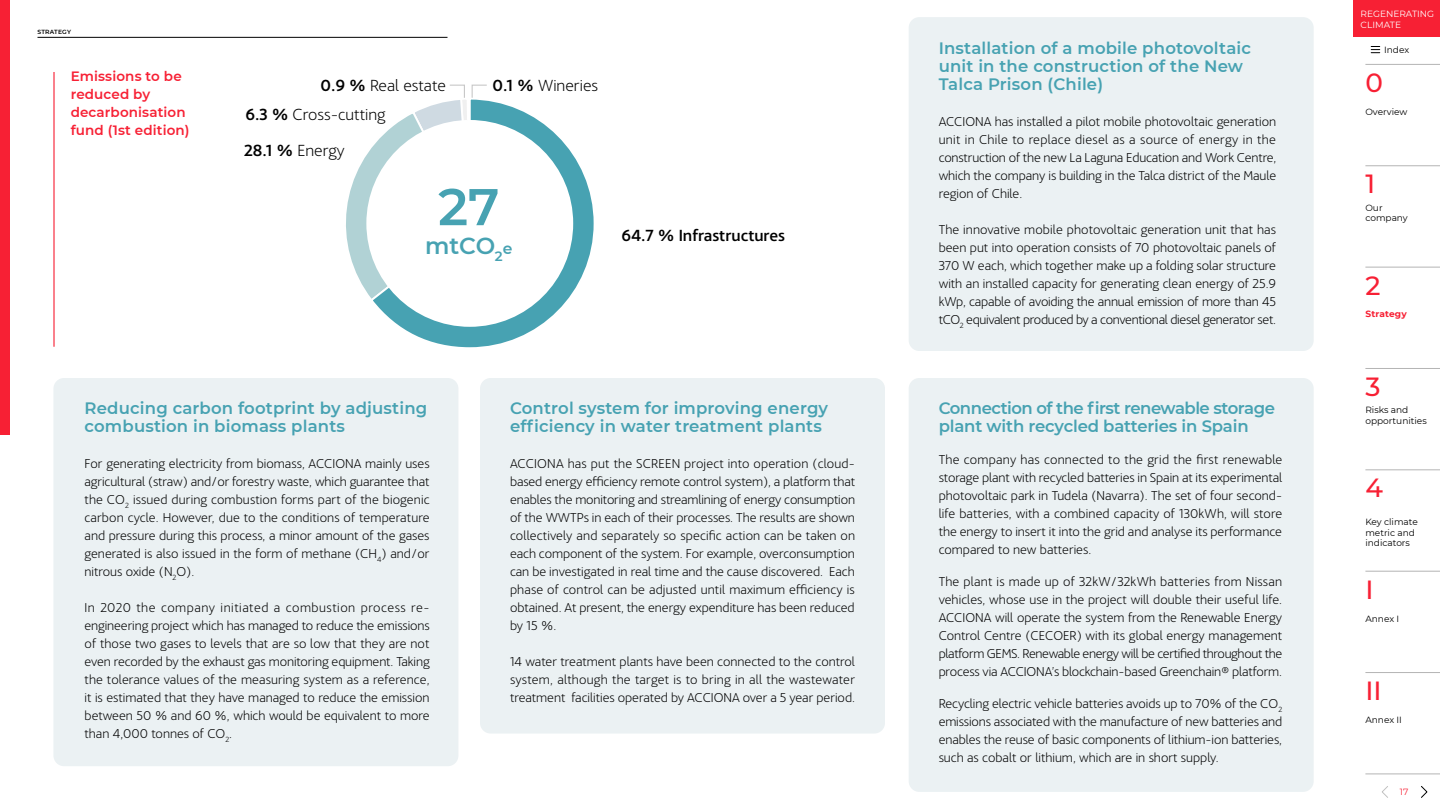
<style>
.page{position:relative;width:1440px;height:810px;background:#fff}
.page>*{position:absolute;margin:0;border:0;box-sizing:border-box;transform-origin:0 0}
.t1{font:600 51.68px "Montserrat";color:#47a2b2}
.t2{font:500 26.25px "Montserrat";color:#f72034}
.t3{font:600 23.17px "Montserrat";color:#47a2b2}
.t4{font:200 16.88px "Acciona";color:#000}
.t5{font:500 16.88px "Acciona";color:#000}
.t6{font:600 16.5px/18px "Montserrat";letter-spacing:.01em;color:#47a2b2}
.t7{font:600 16.5px/18px "Montserrat";letter-spacing:-.025em;color:#47a2b2}
.t8{font:600 15.52px "Montserrat";color:#47a2b2}
.t9{font:200 13.5px/18px "Acciona";color:#000;text-align:justify}
.t10{font:600 13.5px/18px "Montserrat";letter-spacing:.01em;color:#f72034}
.t11{font:9px/10.5px "Montserrat";color:#000}
.t12{font:9px/10.5px "Montserrat";color:#fff}
.t13{font:700 9px "Montserrat";letter-spacing:.02em;color:#f72034}
.t14{font:9px "Montserrat";color:#f72034}
.t15{font:600 6px "Montserrat";letter-spacing:.03em;color:#000}
.s1{font-weight:500}
</style>
<div class="page">
<svg style="left:1421px;top:786px;width:7px;height:12px"></svg>
<svg style="left:1382px;top:786px;width:6px;height:12px"></svg>
<div style="left:1354px;top:0;width:86px;height:36px;background:#f72034"></div>
<svg style="left:1371px;top:46px;width:9px;height:7px"></svg>
<hr style="left:38px;top:37px;width:410px;height:1px;background:#000">
<div style="left:0;top:0;width:10px;height:435px;background:#f72034"></div>
<hr style="left:1365px;top:368px;width:75px;height:1px;background:#b4b4b4">
<hr style="left:1365px;top:470px;width:75px;height:1px;background:#b4b4b4">
<hr style="left:1365px;top:571px;width:75px;height:1px;background:#b4b4b4">
<hr style="left:1365px;top:672px;width:75px;height:1px;background:#b4b4b4">
<hr style="left:1365px;top:774px;width:75px;height:1px;background:#b4b4b4">
<hr style="left:1365px;top:64px;width:75px;height:1px;background:#b4b4b4">
<hr style="left:1365px;top:166px;width:75px;height:1px;background:#b4b4b4">
<hr style="left:1365px;top:267px;width:75px;height:1px;background:#b4b4b4">
<div style="left:53px;top:378px;width:405px;height:388px;background:#ebf1f3;border-radius:11px"></div>
<div style="left:909px;top:17px;width:405px;height:334px;background:#ebf1f3;border-radius:11px"></div>
<div style="left:480px;top:378px;width:405px;height:356px;background:#ebf1f3;border-radius:11px"></div>
<div style="left:909px;top:378px;width:405px;height:414px;background:#ebf1f3;border-radius:11px"></div>
<hr style="left:53px;top:72px;width:2px;height:275px;background:#f72034">
<svg style="left:346px;top:84px;width:141px;height:211px"></svg>
<svg style="left:369px;top:97px;width:225px;height:251px"></svg>
<div style="left:366px;top:120px;width:207px;height:207px;background:#fff;border-radius:50%"></div>
<p class="t15" style="left:38px;top:27px;width:35px">STRATEGY</p>
<p class="t10" style="left:71px;top:67px;width:121px">Emissions to be reduced by decarbonisation fund (1st edition)</p>
<p class="t4" style="left:321px;top:73px;width:127px"><span class="s1">0.9 %</span> Real estate</p>
<p class="t4" style="left:492px;top:73px;width:107px"><span class="s1">0.1 %</span> Wineries</p>
<p class="t4" style="left:245px;top:102px;width:142px"><span class="s1">6.3 %</span> Cross-cutting</p>
<p class="t4" style="left:244px;top:138px;width:102px"><span class="s1">28.1 %</span> Energy</p>
<h1 class="t1" style="left:438px;top:170px;width:63px">27</h1>
<h3 class="t3" style="left:425px;top:229px;width:79px">mtCO<sub>2</sub></h3>
<p class="t8" style="left:503px;top:237px;width:11px">e</p>
<p class="t5" style="left:622px;top:221px;width:165px">64.7 % Infrastructures</p>
<p class="t6" style="left:85px;top:398px;width:344px">Reducing carbon footprint by adjusting combustion in biomass plants</p>
<p class="t9" style="left:85px;top:454px;width:347px">For generating electricity from biomass, ACCIONA mainly uses agricultural (straw) and/or forestry waste, which guarantee that the CO<sub>2</sub> issued during combustion forms part of the biogenic carbon cycle. However, due to the conditions of temperature and pressure during this process, a minor amount of the gases generated is also issued in the form of methane (CH<sub>4</sub>) and/or nitrous oxide (N<sub>2</sub>O).</p>
<p class="t9" style="left:85px;top:598px;width:347px">In 2020 the company initiated a combustion process re&shy;engineering project which has managed to reduce the emissions of those two gases to levels that are so low that they are not even recorded by the exhaust gas monitoring equipment. Taking the tolerance values of the measuring system as a reference, it is estimated that they have managed to reduce the emission between 50 % and 60 %, which would be equivalent to more than 4,000 tonnes of CO<sub>2</sub>.</p>
<p class="t6" style="left:510px;top:398px;width:320px">Control system for improving energy efficiency in water treatment plants</p>
<p class="t9" style="left:510px;top:454px;width:347px">ACCIONA has put the SCREEN project into operation (cloud&shy;based energy efficiency remote control system), a platform that enables the monitoring and streamlining of energy consumption of the WWTPs in each of their processes. The results are shown collectively and separately so specific action can be taken on each component of the system. For example, overconsumption can be investigated in real time and the cause discovered. Each phase of control can be adjusted until maximum efficiency is obtained. At present, the energy expenditure has been reduced by 15 %.</p>
<p class="t9" style="left:510px;top:651px;width:347px">14 water treatment plants have been connected to the control system, although the target is to bring in all the wastewater treatment facilities operated by ACCIONA over a 5 year period.</p>
<p class="t6" style="left:939px;top:38px;width:314px">Installation of a mobile photovoltaic unit in the construction of the New<br>Talca Prison (Chile)</p>
<p class="t9" style="left:939px;top:112px;width:339px">ACCIONA has installed a pilot mobile photovoltaic generation unit in Chile to replace diesel as a source of energy in the construction of the new La Laguna Education and Work Centre, which the company is building in the Talca district of the Maule region of Chile.</p>
<p class="t9" style="left:939px;top:220px;width:339px">The innovative mobile photovoltaic generation unit that has been put into operation consists of 70 photovoltaic panels of 370 W each, which together make up a folding solar structure with an installed capacity for generating clean energy of 25.9 kWp, capable of avoiding the annual emission of more than 45 tCO<sub>2</sub> equivalent produced by a conventional diesel generator set.</p>
<p class="t7" style="left:939px;top:398px;width:338px">Connection of the first renewable storage plant with recycled batteries in Spain</p>
<p class="t9" style="left:939px;top:449px;width:345px">The company has connected to the grid the first renewable storage plant with recycled batteries in Spain at its experimental photovoltaic park in Tudela (Navarra). The set of four second&shy;life batteries, with a combined capacity of 130kWh, will store the energy to insert it into the grid and analyse its performance compared to new batteries.</p>
<p class="t9" style="left:939px;top:571px;width:345px">The plant is made up of 32kW/32kWh batteries from Nissan vehicles, whose use in the project will double their useful life.<br>ACCIONA will operate the system from the Renewable Energy Control Centre (CECOER) with its global energy management platform GEMS. Renewable energy will be certified throughout the process via ACCIONA’s blockchain-based Greenchain® platform.</p>
<p class="t9" style="left:939px;top:693px;width:345px">Recycling electric vehicle batteries avoids up to 70% of the CO<sub>2 </sub>emissions associated with the manufacture of new batteries and enables the reuse of basic components of lithium-ion batteries, such as cobalt or lithium, which are in short supply.</p>
<p class="t12" style="left:1361px;top:8px;width:75px">REGENERATING<br>CLIMATE</p>
<p class="t11" style="left:1384px;top:44px;width:27px">Index</p>
<h2 class="t2" style="left:1365px;top:64px;width:19px">0</h2>
<p class="t11" style="left:1365px;top:106px;width:44px">Overview</p>
<h2 class="t2" style="left:1365px;top:166px;width:11px">1</h2>
<p class="t11" style="left:1365px;top:202px;width:44px">Our company</p>
<h2 class="t2" style="left:1365px;top:267px;width:17px">2</h2>
<p class="t13" style="left:1365px;top:307px;width:43px">Strategy</p>
<h2 class="t2" style="left:1365px;top:368px;width:17px">3</h2>
<p class="t11" style="left:1365px;top:405px;width:63px">Risks and opportunities</p>
<h2 class="t2" style="left:1365px;top:470px;width:19px">4</h2>
<p class="t11" style="left:1365px;top:516px;width:54px">Key climate metric and indicators</p>
<h2 class="t2" style="left:1365px;top:571px;width:10px">I</h2>
<p class="t11" style="left:1365px;top:613px;width:35px">Annex I</p>
<h2 class="t2" style="left:1365px;top:672px;width:18px">II</h2>
<p class="t11" style="left:1365px;top:715px;width:38px">Annex II</p>
<p class="t14" style="left:1400px;top:785px;width:10px">17</p>
</div>
